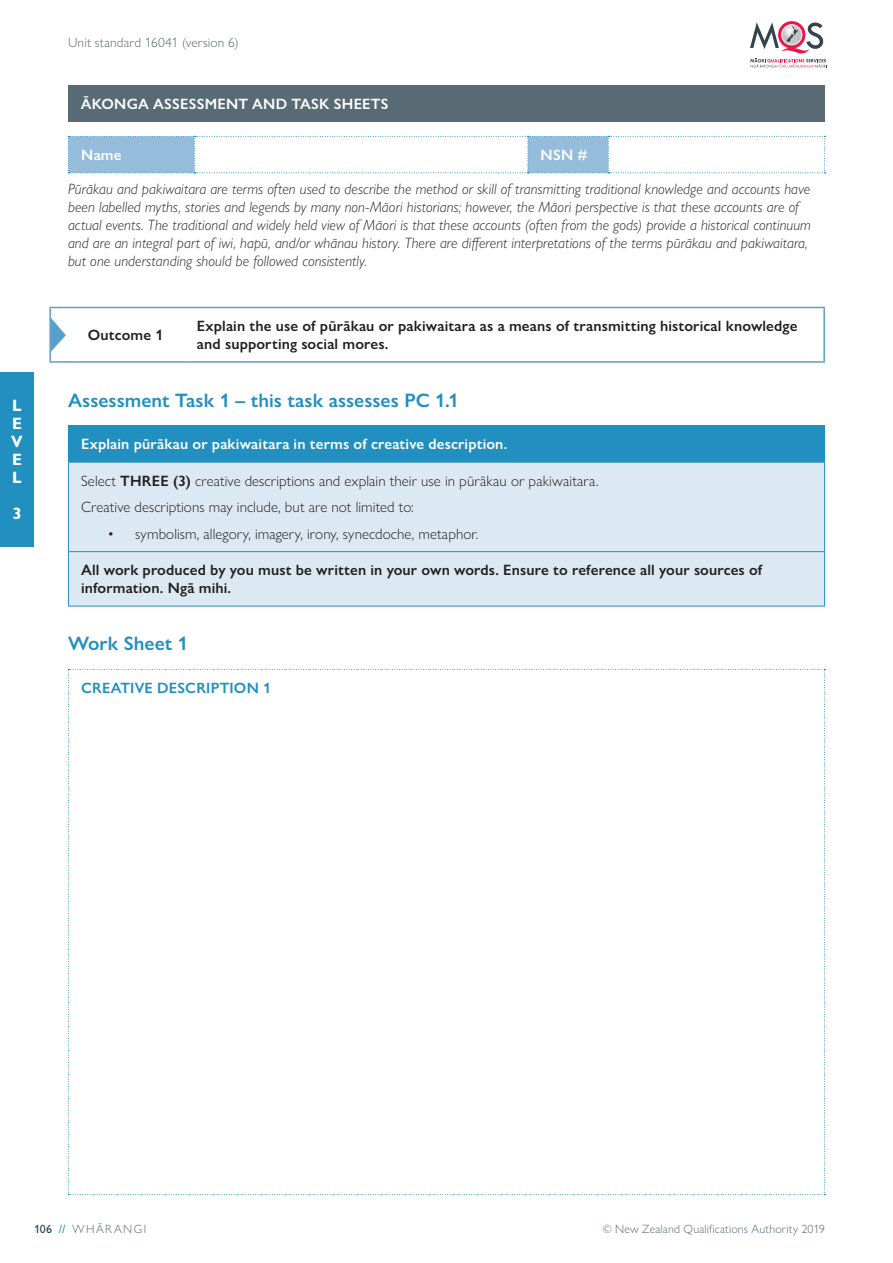
<style>
.page{position:relative;width:893px;height:1263px;background:#fff}
.page>*{position:absolute;margin:0;border:0;box-sizing:border-box;transform-origin:0 0}
.p_H2{font:600 19.5px "Gill Sans Nova";color:#218fc0}
.t1{font:700 16.5px/18px "Gill Sans Nova";color:#fff;text-align:justify}
.p_body{font:italic 300 15px/18px "Gill Sans Nova";letter-spacing:.005em;color:#231f20}
.p_body-2{font:600 15px/18px "Gill Sans Nova";letter-spacing:.01em;color:#231f20}
.p_body-3{font:300 15px "Gill Sans Nova";letter-spacing:.005em;color:#231f20}
.p_body-4{font:600 15px "Gill Sans Nova";letter-spacing:.015em;color:#fff}
.p_H3{font:600 15px "Gill Sans Nova";letter-spacing:.015em;color:#218fc0}
.t2{font:300 13.5px "Gill Sans Nova";letter-spacing:.01em;color:#586a73}
.t3{font:300 12px "Gill Sans Nova";letter-spacing:.015em;color:#586a73}
.t4{font:300 12px "Gill Sans Nova";letter-spacing:.125em;color:#586a73}
.s1{font-weight:600}
.s2{font-weight:400}
.s3{font-weight:500;color:#33444d}
.s4{font-weight:500;color:#218fc0}
</style>
<div class="page">
<div style="left:68px;top:85px;width:756px;height:36px;background:#586a73"></div>
<svg style="left:68px;top:136px;width:758px;height:37px"></svg>
<hr style="left:75px;top:307px;width:109px;height:1px;background:#58a0cb">
<hr style="left:184px;top:307px;width:641px;height:1px;background:#58a0cb">
<hr style="left:823px;top:308px;width:2px;height:53px;background:#58a0cb">
<hr style="left:75px;top:361px;width:109px;height:2px;background:#58a0cb">
<hr style="left:184px;top:361px;width:641px;height:2px;background:#58a0cb">
<svg style="left:49px;top:307px;width:26px;height:1px"></svg>
<hr style="left:49px;top:308px;width:2px;height:53px;background:#58a0cb">
<hr style="left:49px;top:361px;width:26px;height:2px;background:#58a0cb">
<svg style="left:51px;top:318px;width:15px;height:34px"></svg>
<div style="left:68px;top:426px;width:757px;height:36px;background:#218fc0"></div>
<div style="left:69px;top:463px;width:755px;height:143px;background:#dce9f3"></div>
<hr style="left:68px;top:425px;width:757px;height:1px;background:#218fc0">
<hr style="left:68px;top:462px;width:757px;height:1px;background:#218fc0">
<hr style="left:68px;top:463px;width:1px;height:88px;background:#218fc0">
<hr style="left:824px;top:463px;width:1px;height:88px;background:#218fc0">
<hr style="left:68px;top:551px;width:757px;height:1px;background:#218fc0">
<hr style="left:68px;top:552px;width:1px;height:54px;background:#218fc0">
<hr style="left:824px;top:552px;width:1px;height:54px;background:#218fc0">
<hr style="left:68px;top:606px;width:757px;height:1px;background:#218fc0">
<svg style="left:68px;top:669px;width:758px;height:526px"></svg>
<svg style="left:750px;top:21px;width:77px;height:47px"></svg>
<div style="left:0;top:372px;width:34px;height:174px;background:#218fc0"></div>
<p class="t1" style="left:11px;top:396px;width:13px">L E V E L</p>
<p class="t1" style="left:12px;top:504px;width:11px">3</p>
<p class="t2" style="left:68px;top:35px;width:172px">Unit standard 16041 (version 6)</p>
<p class="p_body-4" style="left:81px;top:94px;width:309px">ĀKONGA ASSESSMENT AND TASK SHEETS</p>
<p class="p_body-4" style="left:81px;top:146px;width:42px">Name</p>
<p class="p_body-4" style="left:541px;top:146px;width:48px">NSN #</p>
<p class="p_body" style="left:68px;top:179px;width:744px">Pūrākau and pakiwaitara are terms often used to describe the method or skill of transmitting traditional knowledge and accounts have been labelled myths, stories and legends by many non-Māori historians; however, the Māori perspective is that these accounts are of actual events. The traditional and widely held view of Māori is that these accounts (often from the gods) provide a historical continuum and are an integral part of iwi, hapū, and/or whānau history. There are different interpretations of the terms pūrākau and pakiwaitara, but one understanding should be followed consistently.</p>
<p class="p_body-2" style="left:88px;top:326px;width:77px">Outcome 1</p>
<p class="p_body-2" style="left:197px;top:317px;width:602px">Explain the use of pūrākau or pakiwaitara as a means of transmitting historical knowledge and supporting social mores.</p>
<p class="p_H2" style="left:68px;top:388px;width:392px">Assessment Task 1 – this task assesses PC 1.1</p>
<p class="p_body-4" style="left:81px;top:435px;width:428px">Explain pūrākau or pakiwaitara in terms of creative description.</p>
<p class="p_body-3" style="left:81px;top:472px;width:519px">Select <span class="s1">THREE (3)</span> creative descriptions and explain their use in pūrākau or pakiwaitara.</p>
<p class="p_body-3" style="left:81px;top:498px;width:334px">Creative descriptions may include, but are not limited to:</p>
<p class="p_body-3" style="left:108px;top:525px;width:372px"><span class="s2">•</span> symbolism, allegory, imagery, irony, synecdoche, metaphor.</p>
<p class="p_body-2" style="left:81px;top:561px;width:683px">All work produced by you must be written in your own words. Ensure to reference all your sources of information. Ngā mihi.</p>
<p class="p_H2" style="left:68px;top:632px;width:122px">Work Sheet 1</p>
<p class="p_H3" style="left:81px;top:679px;width:191px">CREATIVE DESCRIPTION 1</p>
<p class="t4" style="left:34px;top:1222px;width:114px"><span class="s3">106</span> <span class="s4">//</span> WHĀRANGI</p>
<p class="t3" style="left:602px;top:1222px;width:224px">© New Zealand Qualifications Authority 2019</p>
</div>
